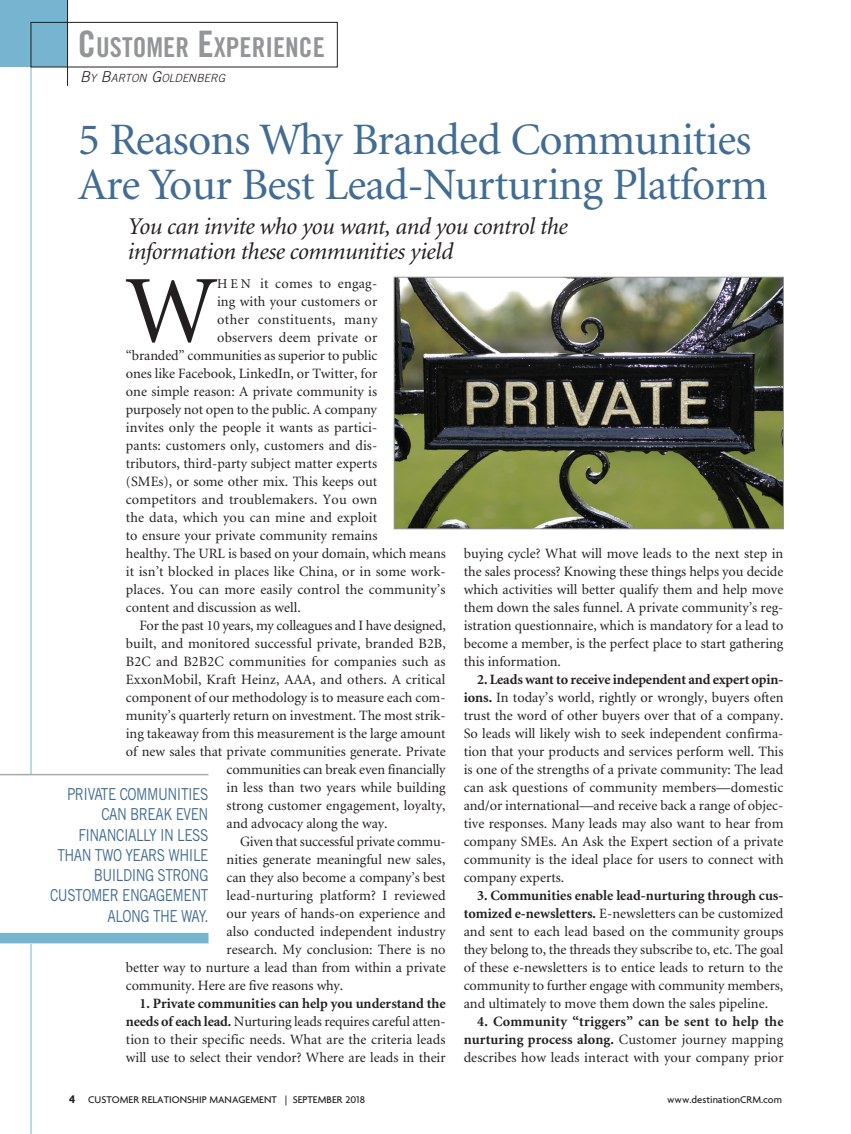
<style>
.page{position:relative;width:851px;height:1134px;background:#fff}
.page>*{position:absolute;margin:0;border:0;box-sizing:border-box;transform-origin:0 0}
.DEPT_BODY_drop_cap_n{font:96.6px "Minion";color:#231f20}
.DEPT_HED_small_2016{font:45px/45px "Minion";letter-spacing:-.015em;color:#416c93}
.t1{font:27.3px "Trade Gothic Bold Cond Twenty";color:#939598}
.DEPT_DEK_2016{font:italic 24px/25.5px "Minion";letter-spacing:-.015em;color:#231f20}
.CALLOUT_DEPARTMENTS{font:16.5px/20.2px "Trade Gothic";letter-spacing:-.035em;color:#416c93;text-align:right;scale:.83 1}
.CRM_BODY_2016{font:14.25px/18px "Minion";color:#231f20;text-align:justify}
.DEPT_BODY_drop_cap_n-2{font:14.25px "Minion";color:#231f20}
.DEPT_BODY_drop_cap_n-3{font:14.25px "Minion";letter-spacing:.03em;color:#231f20}
.DEPT_BODY_drop_cap_n-4{font:14.25px "Minion";letter-spacing:.02em;color:#231f20}
.t2{font:italic 300 11.25px "Trade Gothic";color:#231f20}
.t3{font:500 10.5px "Agenda";color:#231f20}
.s1{font-size:36.45px}
.s2{font-size:15px}
.s3{font-size:13.5px}
.s4{font-weight:700}
.s5{font-weight:700;font-size:12px}
</style>
<div class="page">
<hr style="left:31px;top:47px;width:1px;height:1087px;background:#76b4cf">
<div style="left:0;top:0;width:68px;height:68px;background:#76b4cf"></div>
<hr style="left:67px;top:0;width:1px;height:86px;background:#231f20">
<div style="left:30px;top:22px;width:308px;height:45px;border:1px solid #231f20"></div>
<img style="left:396px;top:279px;width:385px;height:248px">
<div style="left:394px;top:277px;width:389px;height:252px;border:1px solid #939598"></div>
<div style="left:0;top:774px;width:40px;height:169px;background:#fff"></div>
<div style="left:0;top:933px;width:208px;height:10px;background:#76b4cf"></div>
<hr style="left:0;top:774px;width:208px;height:1px;background:#a8a9ad">
<h3 class="t1" style="left:78px;top:31px;width:248px"><span class="s1">C</span>USTOMER <span class="s1">E</span>XPERIENCE</h3>
<p class="t2" style="left:80px;top:72px;width:146px"><span class="s2">B</span>Y <span class="s2">B</span>ARTON <span class="s2">G</span>OLDENBERG</p>
<p class="DEPT_HED_small_2016" style="left:78px;top:119px;width:691px">5 Reasons Why Branded Communities<br>Are Your Best Lead-Nurturing Platform</p>
<p class="DEPT_DEK_2016" style="left:128px;top:214px;width:441px">You can invite who you want, and you control the information these communities yield</p>
<p class="DEPT_BODY_drop_cap_n" style="left:126px;top:264px;width:93px">W</p>
<p class="DEPT_BODY_drop_cap_n-4" style="left:217px;top:276px;width:162px"><span class="s3">H E N</span> it comes to engag-</p>
<p class="DEPT_BODY_drop_cap_n-2" style="left:217px;top:294px;width:162px">ing with your customers or</p>
<p class="DEPT_BODY_drop_cap_n-3" style="left:217px;top:312px;width:162px">other constituents, many</p>
<p class="DEPT_BODY_drop_cap_n-2" style="left:217px;top:330px;width:162px">observers deem private or</p>
<p class="DEPT_BODY_drop_cap_n-2" style="left:126px;top:348px;width:253px">“branded” communities as superior to public</p>
<p class="DEPT_BODY_drop_cap_n-2" style="left:126px;top:366px;width:253px">ones like Facebook, LinkedIn, or Twitter, for</p>
<p class="DEPT_BODY_drop_cap_n-2" style="left:126px;top:384px;width:253px">one simple reason: A private community is</p>
<p class="DEPT_BODY_drop_cap_n-2" style="left:126px;top:402px;width:252px">purposely not open to the public. A company</p>
<p class="DEPT_BODY_drop_cap_n-2" style="left:126px;top:420px;width:253px">invites only the people it wants as partici-</p>
<p class="DEPT_BODY_drop_cap_n-2" style="left:126px;top:438px;width:253px">pants: customers only, customers and dis-</p>
<p class="DEPT_BODY_drop_cap_n-2" style="left:126px;top:456px;width:253px">tributors, third-party subject matter experts</p>
<p class="DEPT_BODY_drop_cap_n-2" style="left:126px;top:474px;width:253px">(SMEs), or some other mix. This keeps out</p>
<p class="DEPT_BODY_drop_cap_n-2" style="left:126px;top:492px;width:253px">competitors and troublemakers. You own</p>
<p class="DEPT_BODY_drop_cap_n-2" style="left:126px;top:510px;width:253px">the data, which you can mine and exploit</p>
<p class="DEPT_BODY_drop_cap_n-2" style="left:126px;top:528px;width:253px">to ensure your private community remains</p>
<p class="DEPT_BODY_drop_cap_n-2" style="left:126px;top:546px;width:321px">healthy. The URL is based on your domain, which means</p>
<p class="DEPT_BODY_drop_cap_n-2" style="left:126px;top:564px;width:321px">it isn’t blocked in places like China, or in some work-</p>
<p class="DEPT_BODY_drop_cap_n-2" style="left:126px;top:582px;width:321px">places. You can more easily control the community’s</p>
<p class="DEPT_BODY_drop_cap_n-2" style="left:126px;top:600px;width:176px">content and discussion as well.</p>
<p class="CRM_BODY_2016" style="left:139px;top:617px;width:308px">For the past 10 years, my colleagues and I have designed,</p>
<p class="CRM_BODY_2016" style="left:126px;top:635px;width:321px">built, and monitored successful private, branded B2B,</p>
<p class="CRM_BODY_2016" style="left:126px;top:653px;width:321px">B2C and B2B2C communities for companies such as</p>
<p class="CRM_BODY_2016" style="left:126px;top:671px;width:321px">ExxonMobil, Kraft Heinz, AAA, and others. A critical</p>
<p class="CRM_BODY_2016" style="left:126px;top:689px;width:321px">component of our methodology is to measure each com-</p>
<p class="CRM_BODY_2016" style="left:126px;top:707px;width:321px">munity’s quarterly return on investment. The most strik-</p>
<p class="CRM_BODY_2016" style="left:126px;top:725px;width:321px">ing takeaway from this measurement is the large amount</p>
<p class="CRM_BODY_2016" style="left:126px;top:743px;width:321px">of new sales that private communities generate. Private</p>
<p class="CRM_BODY_2016" style="left:226px;top:761px;width:221px">communities can break even financially</p>
<p class="CRM_BODY_2016" style="left:226px;top:779px;width:221px">in less than two years while building</p>
<p class="CRM_BODY_2016" style="left:226px;top:797px;width:220px">strong customer engagement, loyalty,</p>
<p class="CRM_BODY_2016" style="left:226px;top:815px;width:163px">and advocacy along the way.</p>
<p class="CRM_BODY_2016" style="left:240px;top:833px;width:207px">Given that successful private commu-</p>
<p class="CRM_BODY_2016" style="left:226px;top:851px;width:220px">nities generate meaningful new sales,</p>
<p class="CRM_BODY_2016" style="left:226px;top:869px;width:220px">can they also become a company’s best</p>
<p class="CRM_BODY_2016" style="left:226px;top:887px;width:221px">lead-nurturing platform? I reviewed</p>
<p class="CRM_BODY_2016" style="left:226px;top:905px;width:221px">our years of hands-on experience and</p>
<p class="CRM_BODY_2016" style="left:226px;top:923px;width:220px">also conducted independent industry</p>
<p class="CRM_BODY_2016" style="left:226px;top:941px;width:221px">research. My conclusion: There is no</p>
<p class="CRM_BODY_2016" style="left:126px;top:959px;width:321px">better way to nurture a lead than from within a private</p>
<p class="CRM_BODY_2016" style="left:126px;top:977px;width:219px">community. Here are five reasons why.</p>
<p class="CRM_BODY_2016" style="left:126px;top:995px;width:321px;text-indent:14px"><span class="s4">1. Private communities can help you understand the needs of each lead.</span> Nurturing leads requires careful atten&shy;tion to their specific needs. What are the criteria leads will use to select their vendor? Where are leads in their</p>
<p class="CALLOUT_DEPARTMENTS" style="left:50px;top:784px;width:192px">PRIVATE COMMUNITIES<br>CAN BREAK EVEN<br>FINANCIALLY IN LESS<br>THAN TWO YEARS WHILE<br>BUILDING STRONG<br>CUSTOMER ENGAGEMENT<br>ALONG THE WAY.</p>
<p class="CRM_BODY_2016" style="left:463px;top:545px;width:321px">buying cycle? What will move leads to the next step in the sales process? Knowing these things helps you decide which activities will better qualify them and help move them down the sales funnel. A private community’s reg&shy;istration questionnaire, which is mandatory for a lead to become a member, is the perfect place to start gathering this information.</p>
<p class="CRM_BODY_2016" style="left:463px;top:671px;width:321px;text-indent:14px"><span class="s4">2. Leads want to receive independent and expert opin&shy;ions.</span> In today’s world, rightly or wrongly, buyers often trust the word of other buyers over that of a company.<br>So leads will likely wish to seek independent confirma&shy;tion that your products and services perform well. This is one of the strengths of a private community: The lead can ask questions of community members—domestic and/or international—and receive back a range of objec&shy;tive responses. Many leads may also want to hear from company SMEs. An Ask the Expert section of a private community is the ideal place for users to connect with company experts.</p>
<p class="CRM_BODY_2016" style="left:463px;top:887px;width:321px;text-indent:14px"><span class="s4">3. Communities enable lead-nurturing through cus&shy;tomized e-newsletters.</span> E-newsletters can be customized and sent to each lead based on the community groups they belong to, the threads they subscribe to, etc. The goal of these e-newsletters is to entice leads to return to the community to further engage with community members, and ultimately to move them down the sales pipeline.</p>
<p class="CRM_BODY_2016" style="left:463px;top:1013px;width:321px;text-indent:14px"><span class="s4">4. Community “triggers” can be sent to help the nurturing process along.</span> Customer journey mapping describes how leads interact with your company prior</p>
<p class="t3" style="left:69px;top:1093px;width:297px"><span class="s5">4</span> CUSTOMER RELATIONSHIP MANAGEMENT | SEPTEMBER 2018</p>
<p class="t3" style="left:667px;top:1093px;width:116px">www.destinationCRM.com</p>
</div>
